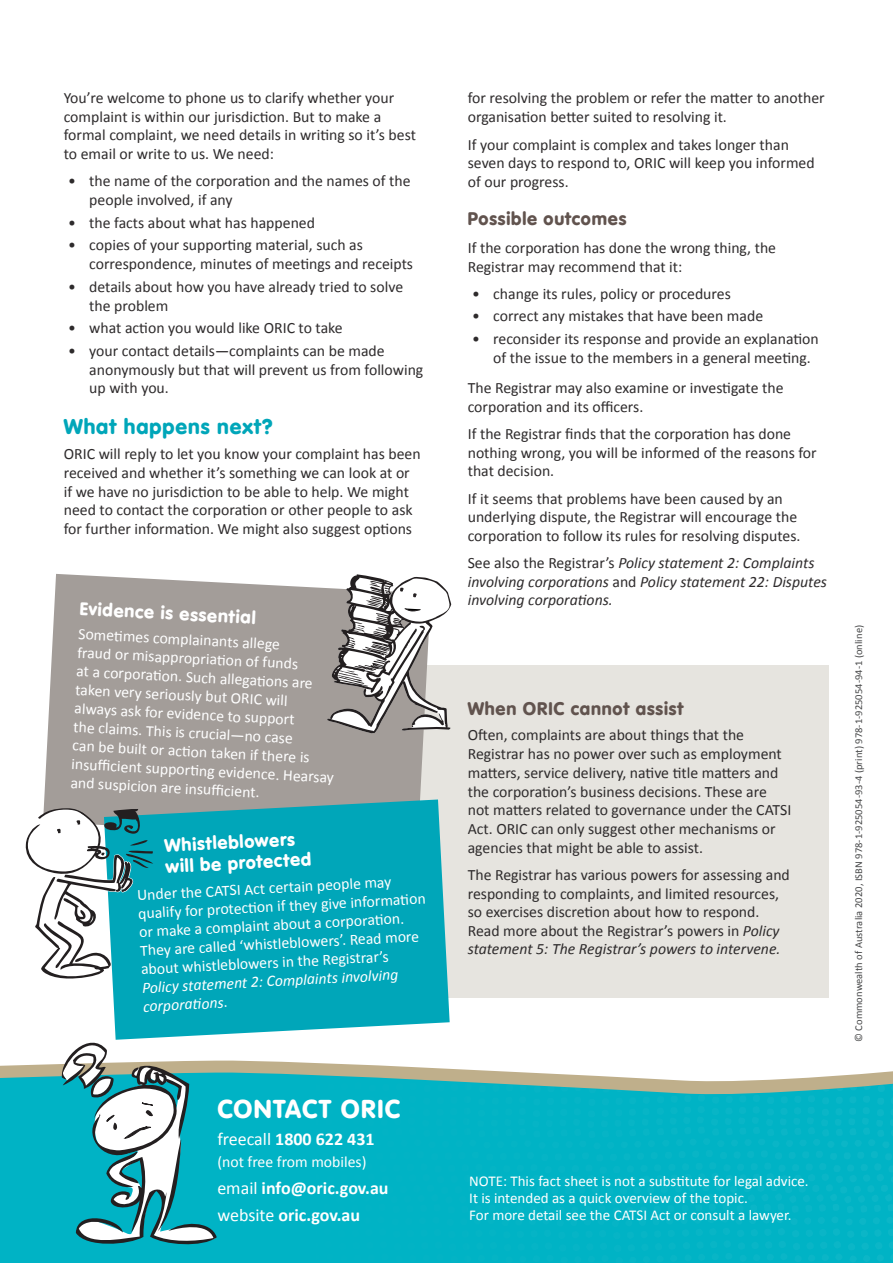
<style>
.page{position:relative;width:893px;height:1263px;background:#fff}
.page>*{position:absolute;margin:0;border:0;box-sizing:border-box;transform-origin:0 0}
.BODY{font:900 25.5px "VAG Rounded";letter-spacing:.06em;color:#fff}
.t1{font:900 21px "VAG Rounded";letter-spacing:.045em;color:#00a6b9}
.BODY-2{font:700 18px "Calibri";color:#fff}
.t2{font:900 18px/21px "VAG Rounded";color:#fff}
.t3{font:900 18px "VAG Rounded";letter-spacing:.045em;color:#61534e}
.BODY-3{font:15.75px/18.8px "Calibri";color:#2e2b2c}
.BODY-4{font:15.75px/18.6px "Calibri";color:#fff}
.BODY-5{font:italic 15.75px/18.6px "Calibri";color:#2e2b2c}
.note{font:15px/17.2px "Calibri";color:#fff}
.COPYRIGHT_LINE{font:10.5px "Calibri";letter-spacing:.005em;color:#454647}
.s1{font-style:italic}
.s2{font-weight:400}
.s3{font-style:normal}
</style>
<div class="page">
<div style="left:242px;top:666px;width:587px;height:332px;background:#e6e4df"></div>
<div style="left:43px;top:574px;width:381px;height:234px;background:#a39d99"></div>
<svg style="left:104px;top:799px;width:346px;height:236px;background:#0fa8ba"></svg>
<svg style="left:327px;top:574px;width:124px;height:159px"></svg>
<svg style="left:26px;top:808px;width:127px;height:170px"></svg>
<svg style="left:0;top:1060px;width:893px;height:12px"></svg>
<div style="left:0;top:1097px;width:893px;height:166px;background:#00b3c5"></div>
<img style="left:0;top:1072px;width:893px;height:25px">
<svg style="left:60px;top:1029px;width:157px;height:219px"></svg>
<p class="BODY-3" style="left:64px;top:87px;width:354px">You’re welcome to phone us to clarify whether your complaint is within our jurisdiction. But to make a formal complaint, we need details in writing so it’s best to email or write to us. We need:</p>
<p class="BODY-3" style="left:89px;top:171px;width:323px;text-indent:-21px">• the name of the corporation and the names of the people involved, if any</p>
<p class="BODY-3" style="left:68px;top:212px;width:249px">• the facts about what has happened</p>
<p class="BODY-3" style="left:89px;top:235px;width:325px;text-indent:-21px">• copies of your supporting material, such as correspondence, minutes of meetings and receipts</p>
<p class="BODY-3" style="left:89px;top:277px;width:315px;text-indent:-21px">• details about how you have already tried to solve the problem</p>
<p class="BODY-3" style="left:68px;top:318px;width:276px">• what action you would like ORIC to take</p>
<p class="BODY-3" style="left:89px;top:341px;width:336px;text-indent:-21px">• your contact details—complaints can be made anonymously but that will prevent us from following up with you.</p>
<h2 class="t1" style="left:64px;top:414px;width:210px">What happens next?</h2>
<p class="BODY-3" style="left:64px;top:444px;width:358px">ORIC will reply to let you know your complaint has been received and whether it’s something we can look at or if we have no jurisdiction to be able to help. We might need to contact the corporation or other people to ask for further information. We might also suggest options</p>
<h3 class="t2" style="left:80px;top:598px;width:178px;rotate:3deg">Evidence is essential</h3>
<p class="BODY-4" style="left:79px;top:624px;width:264px;rotate:3deg">Someti mes complainants allege<br>fraud or misappropriati on of funds<br>at a corporati on. Such allegati ons are taken very seriously but ORIC will<br>always ask for evidence to support<br>the claims. This is crucial—no case<br>can be built or acti on taken if there is insuffi cient supporti ng evidence. Hearsay and suspicion are insuffi cient.</p>
<h3 class="t2" style="left:164px;top:835px;width:147px;rotate:-3deg">Whistleblowers will be protected</h3>
<p class="BODY-4" style="left:137px;top:885px;width:289px;rotate:-3deg">Under the CATSI Act certain people may qualify for protecti on if they give informati on or make a complaint about a corporati on.<br>They are called ‘whistleblowers’. Read more about whistleblowers in the Registrar’s <span class="s1">Policy statement 2: Complaints involving corporati ons</span>.</p>
<p class="BODY" style="left:217px;top:1094px;width:184px">CONTACT ORIC</p>
<p class="BODY-2" style="left:217px;top:1128px;width:159px"><span class="s2">freecall</span> 1800 622 431</p>
<p class="BODY-4" style="left:217px;top:1152px;width:151px">(not free from mobiles)</p>
<p class="BODY-2" style="left:217px;top:1177px;width:173px"><span class="s2">email</span> info@oric.gov.au</p>
<p class="BODY-2" style="left:217px;top:1204px;width:144px"><span class="s2">website</span> oric.gov.au</p>
<p class="BODY-3" style="left:468px;top:87px;width:358px">for resolving the problem or refer the matter to another organisation better suited to resolving it.</p>
<p class="BODY-3" style="left:468px;top:134px;width:348px">If your complaint is complex and takes longer than seven days to respond to, ORIC will keep you informed of our progress.</p>
<h3 class="t3" style="left:468px;top:208px;width:160px">Possible outcomes</h3>
<p class="BODY-3" style="left:468px;top:237px;width:310px">If the corporation has done the wrong thing, the<br>Registrar may recommend that it:</p>
<p class="BODY-3" style="left:472px;top:283px;width:260px">• change its rules, policy or procedures</p>
<p class="BODY-3" style="left:472px;top:306px;width:293px">• correct any mistakes that have been made</p>
<p class="BODY-3" style="left:493px;top:329px;width:327px;text-indent:-21px">• reconsider its response and provide an explanation of the issue to the members in a general meeting.</p>
<p class="BODY-3" style="left:468px;top:378px;width:317px">The Registrar may also examine or investigate the corporation and its officers.</p>
<p class="BODY-3" style="left:468px;top:424px;width:350px">If the Registrar finds that the corporation has done nothing wrong, you will be informed of the reasons for that decision.</p>
<p class="BODY-3" style="left:468px;top:488px;width:334px">If it seems that problems have been caused by an underlying dispute, the Registrar will encourage the corporation to follow its rules for resolving disputes.</p>
<p class="BODY-5" style="left:468px;top:553px;width:361px"><span class="s3">See also the Registrar’s</span> Policy statement 2: Complaints involving corporations <span class="s3">and</span> Policy statement 22: Disputes involving corporations.</p>
<h3 class="t3" style="left:468px;top:698px;width:217px">When ORIC cannot assist</h3>
<p class="BODY-3" style="left:468px;top:725px;width:325px">Often, complaints are about things that the Registrar has no power over such as employment matters, service delivery, native title matters and the corporation’s business decisions. These are not matters related to governance under the CATSI Act. ORIC can only suggest other mechanisms or agencies that might be able to assist.</p>
<p class="BODY-3" style="left:468px;top:865px;width:324px">The Registrar has various powers for assessing and responding to complaints, and limited resources, so exercises discretion about how to respond.<br>Read more about the Registrar’s powers in <span class="s1">Policy statement 5: The Registrar’s powers to intervene.</span></p>
<p class="COPYRIGHT_LINE" style="left:852px;top:1042px;width:418px;rotate:-90deg">© Commonwealth of Australia 2020, ISBN 978-1-925054-93-4 (print) 978-1-925054-94-1 (online)</p>
<p class="note" style="left:469px;top:1171px;width:341px">NOTE: This fact sheet is not a substitute for legal advice.<br>It is intended as a quick overview of the topic.<br>For more detail see the CATSI Act or consult a lawyer.</p>
</div>
